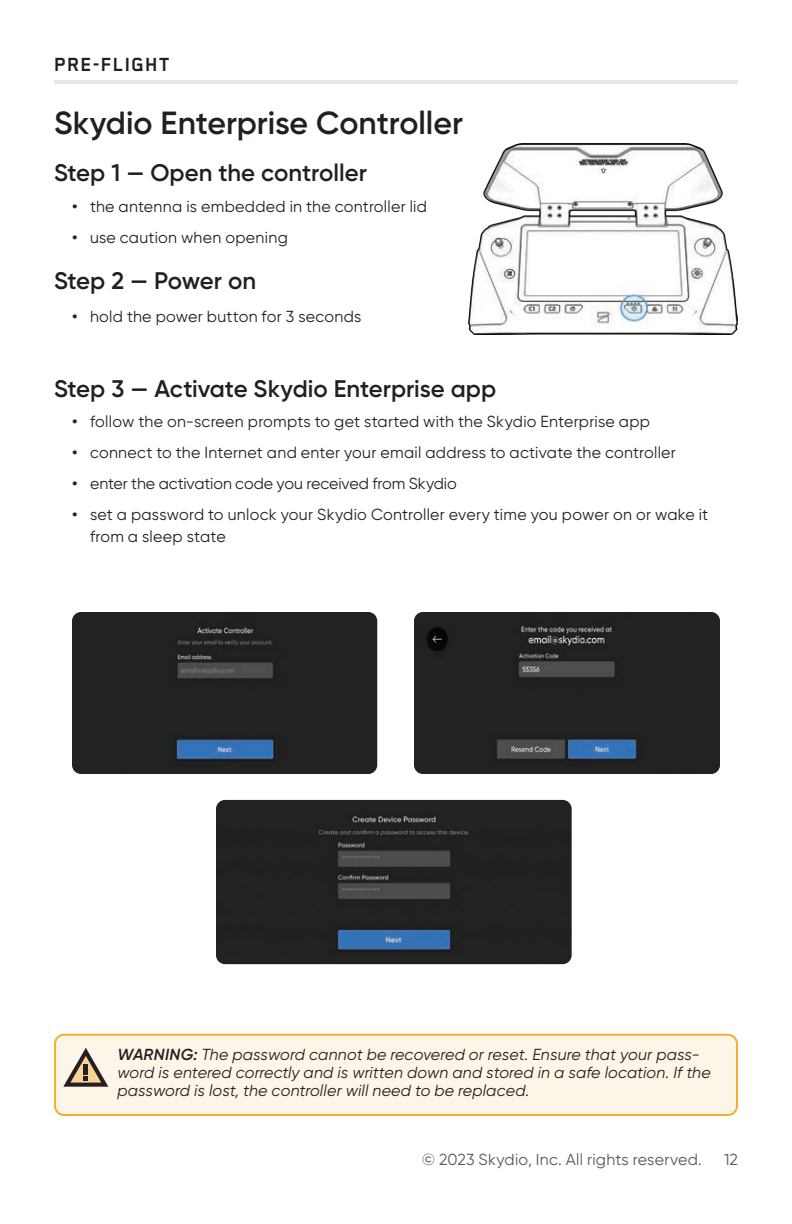
<style>
.page{position:relative;width:792px;height:1224px;background:#fff}
.page>*{position:absolute;margin:0;border:0;box-sizing:border-box;transform-origin:0 0}
.t1{font:600 32px "Gilroy";letter-spacing:-.005em;color:#231f20}
.Body_copy{font:600 24px "Gilroy";color:#231f20}
.t2{font:700 22px "Blender";letter-spacing:.065em;color:#231f20}
.t3{font:16px/22px "Gilroy";letter-spacing:.015em;color:#231f20}
.Copy_text{font:italic 16px/18px "Gilroy";letter-spacing:.005em;color:#231f20}
.t4{font:16px "Gilroy";letter-spacing:-.005em;color:#231f20}
.t5{font:16px "Gilroy";letter-spacing:.015em;color:#57585a}
.s1{font-weight:600}
</style>
<div class="page">
<hr style="left:54px;top:80px;width:684px;height:4px;background:#e6e7e9">
<img style="left:468px;top:144px;width:270px;height:190px">
<img style="left:72px;top:612px;width:305px;height:162px">
<img style="left:414px;top:612px;width:306px;height:162px">
<img style="left:216px;top:800px;width:356px;height:164px">
<div style="left:55px;top:1035px;width:682px;height:80px;background:#fdf5e7;border-radius:9px"></div>
<div style="left:54px;top:1034px;width:684px;height:82px;border:2px solid #f3af30;border-radius:9px"></div>
<svg style="left:63px;top:1048px;width:45px;height:39px"></svg>
<hr style="left:84px;top:1064px;width:4px;height:10px;background:#231f20">
<p class="t2" style="left:54px;top:52px;width:117px">PRE-FLIGHT</p>
<p class="t1" style="left:54px;top:103px;width:410px">Skydio Enterprise Controller</p>
<p class="Body_copy" style="left:54px;top:158px;width:314px">Step 1 — Open the controller</p>
<p class="t3" style="left:72px;top:195px;width:357px"><span class="s1">•</span> the antenna is embedded in the controller lid</p>
<p class="t3" style="left:72px;top:226px;width:217px"><span class="s1">•</span> use caution when opening</p>
<p class="Body_copy" style="left:54px;top:266px;width:204px">Step 2 — Power on</p>
<p class="t3" style="left:72px;top:305px;width:291px"><span class="s1">•</span> hold the power button for 3 seconds</p>
<p class="Body_copy" style="left:54px;top:374px;width:444px">Step 3 — Activate Skydio Enterprise app</p>
<p class="t3" style="left:72px;top:410px;width:580px"><span class="s1">•</span> follow the on-screen prompts to get started with the Skydio Enterprise app</p>
<p class="t3" style="left:72px;top:441px;width:605px"><span class="s1">•</span> connect to the Internet and enter your email address to activate the controller</p>
<p class="t4" style="left:72px;top:473px;width:386px"><span class="s1">•</span> enter the activation code you received from Skydio</p>
<p class="t3" style="left:90px;top:503px;width:620px;text-indent:-18px"><span class="s1">•</span> set a password to unlock your Skydio Controller every time you power on or wake it from a sleep state</p>
<p class="Copy_text" style="left:117px;top:1045px;width:595px"><span class="s1">WARNING:</span> The password cannot be recovered or reset. Ensure that your pass&shy;word is entered correctly and is written down and stored in a safe location. If the password is lost, the controller will need to be replaced.</p>
<p class="t5" style="left:422px;top:1149px;width:281px">© 2023 Skydio, Inc. All rights reserved.</p>
<p class="t5" style="left:724px;top:1149px;width:15px">12</p>
</div>
